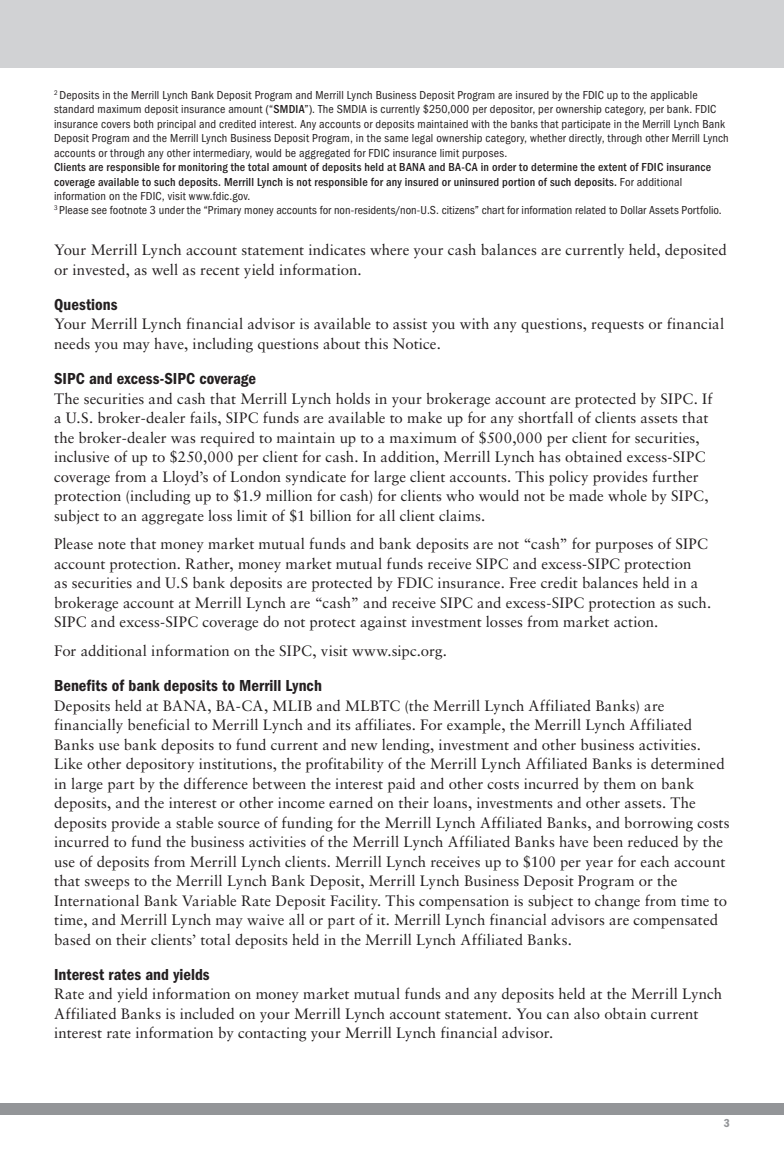
<style>
.page{position:relative;width:784px;height:1162px;background:#fff}
.page>*{position:absolute;margin:0;border:0;box-sizing:border-box;transform-origin:0 0}
.t1{font:16.5px "ITC Franklin Gothic Std Dm Cd";letter-spacing:.005em;color:#231f20}
.t2{font:15px/19.5px "Sabon";letter-spacing:.005em;color:#231f20}
.t3{font:condensed 12px/14.4px "ITC Franklin Gothic Std";letter-spacing:.015em;color:#231f20}
.t4{font:500 condensed 12px/14.4px "ITC Franklin Gothic Std";letter-spacing:.015em;color:#231f20}
.t5{font:12px "ITC Franklin Gothic Std Dm Cd";color:#939598}
.s1{font-weight:500}
.s2{font-weight:400}
</style>
<div class="page">
<div style="left:0;top:1103px;width:783px;height:11px;background:#939598"></div>
<div style="left:0;top:0;width:783px;height:68px;background:#d1d2d4"></div>
<p class="t3" style="left:54px;top:88px;width:675px"><sup>2</sup> Deposits in the Merrill Lynch Bank Deposit Program and Merrill Lynch Business Deposit Program are insured by the FDIC up to the applicable standard maximum deposit insurance amount (“<span class="s1">SMDIA</span>”). The SMDIA is currently $250,000 per depositor, per ownership category, per bank. FDIC insurance covers both principal and credited interest. Any accounts or deposits maintained with the banks that participate in the Merrill Lynch Bank Deposit Program and the Merrill Lynch Business Deposit Program, in the same legal ownership category, whether directly, through other Merrill Lynch accounts or through any other intermediary, would be aggregated for FDIC insurance limit purposes.</p>
<p class="t4" style="left:54px;top:160px;width:668px">Clients are responsible for monitoring the total amount of deposits held at BANA and BA-CA in order to determine the extent of FDIC insurance coverage available to such deposits. Merrill Lynch is not responsible for any insured or uninsured portion of such deposits. <span class="s2">For additional information on the FDIC, visit www.fdic.gov.<br></span><sup>3</sup> <span class="s2">Please see footnote 3 under the “Primary money accounts for non-residents/non-U.S. citizens” chart for information related to Dollar Assets Portfolio.</span></p>
<p class="t2" style="left:54px;top:240px;width:674px">Your Merrill Lynch account statement indicates where your cash balances are currently held, deposited or invested, as well as recent yield information.</p>
<p class="t1" style="left:54px;top:295px;width:65px">Questions</p>
<p class="t2" style="left:54px;top:314px;width:671px">Your Merrill Lynch financial advisor is available to assist you with any questions, requests or financial needs you may have, including questions about this Notice.</p>
<p class="t1" style="left:54px;top:369px;width:203px">SIPC and excess-SIPC coverage</p>
<p class="t2" style="left:54px;top:388px;width:659px">The securities and cash that Merrill Lynch holds in your brokerage account are protected by SIPC. If a U.S. broker-dealer fails, SIPC funds are available to make up for any shortfall of clients assets that the broker-dealer was required to maintain up to a maximum of $500,000 per client for securities, inclusive of up to $250,000 per client for cash. In addition, Merrill Lynch has obtained excess-SIPC coverage from a Lloyd’s of London syndicate for large client accounts. This policy provides further protection (including up to $1.9 million for cash) for clients who would not be made whole by SIPC, subject to an aggregate loss limit of $1 billion for all client claims.</p>
<p class="t2" style="left:54px;top:534px;width:658px">Please note that money market mutual funds and bank deposits are not “cash” for purposes of SIPC account protection. Rather, money market mutual funds receive SIPC and excess-SIPC protection<br>as securities and U.S bank deposits are protected by FDIC insurance. Free credit balances held in a brokerage account at Merrill Lynch are “cash” and receive SIPC and excess-SIPC protection as such.<br>SIPC and excess-SIPC coverage do not protect against investment losses from market action.</p>
<p class="t2" style="left:54px;top:640px;width:394px">For additional information on the SIPC, visit www.sipc.org.</p>
<p class="t1" style="left:54px;top:676px;width:269px">Benefits of bank deposits to Merrill Lynch</p>
<p class="t2" style="left:54px;top:695px;width:676px">Deposits held at BANA, BA-CA, MLIB and MLBTC (the Merrill Lynch Affiliated Banks) are financially beneficial to Merrill Lynch and its affiliates. For example, the Merrill Lynch Affiliated Banks use bank deposits to fund current and new lending, investment and other business activities.<br>Like other depository institutions, the profitability of the Merrill Lynch Affiliated Banks is determined in large part by the difference between the interest paid and other costs incurred by them on bank deposits, and the interest or other income earned on their loans, investments and other assets. The deposits provide a stable source of funding for the Merrill Lynch Affiliated Banks, and borrowing costs incurred to fund the business activities of the Merrill Lynch Affiliated Banks have been reduced by the use of deposits from Merrill Lynch clients. Merrill Lynch receives up to $100 per year for each account that sweeps to the Merrill Lynch Bank Deposit, Merrill Lynch Business Deposit Program or the International Bank Variable Rate Deposit Facility. This compensation is subject to change from time to time, and Merrill Lynch may waive all or part of it. Merrill Lynch financial advisors are compensated based on their clients’ total deposits held in the Merrill Lynch Affiliated Banks.</p>
<p class="t1" style="left:54px;top:964px;width:157px">Interest rates and yields</p>
<p class="t2" style="left:54px;top:984px;width:669px">Rate and yield information on money market mutual funds and any deposits held at the Merrill Lynch<br>Affiliated Banks is included on your Merrill Lynch account statement. You can also obtain current interest rate information by contacting your Merrill Lynch financial advisor.</p>
<p class="t5" style="left:723px;top:1115px;width:8px">3</p>
</div>
